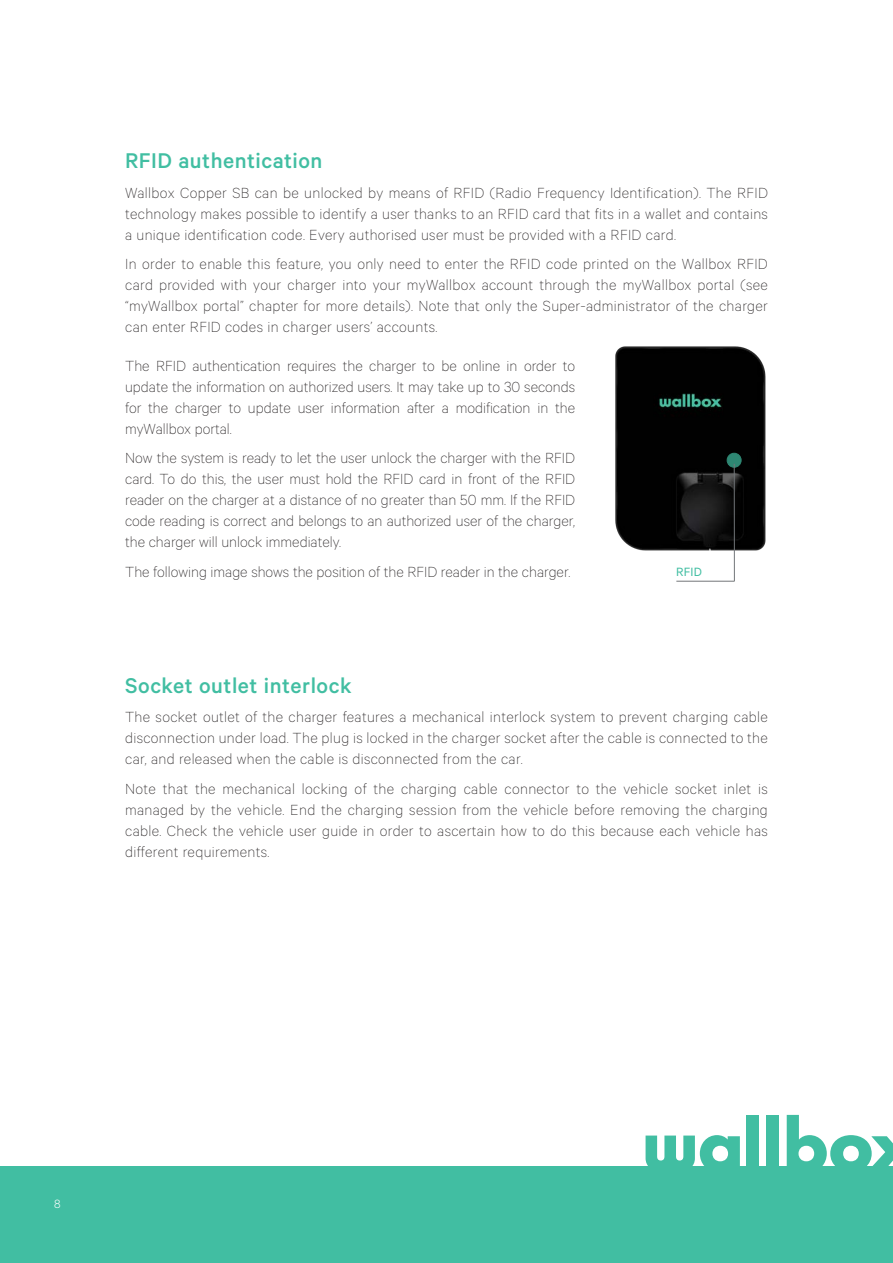
<style>
.page{position:relative;width:893px;height:1263px;background:#fff}
.page>*{position:absolute;margin:0;border:0;box-sizing:border-box;transform-origin:0 0}
.titulos{font:500 24px "Calibre";letter-spacing:.02em;color:#41bea2}
.indice{font:100 16.5px/21px "Calibre";letter-spacing:.015em;color:#231f20;text-align:justify}
.indice-2{font:13.5px "Calibre";color:#41bea2}
.t1{font:300 13.5px "Calibre";color:#fff}
</style>
<div class="page">
<div style="left:0;top:1167px;width:893px;height:96px;background:#41bea2"></div>
<svg style="left:646px;top:1135px;width:94px;height:32px"></svg>
<div style="left:747px;top:1115px;width:12px;height:56px;background:#41bea2"></div>
<div style="left:767px;top:1115px;width:12px;height:56px;background:#41bea2"></div>
<svg style="left:787px;top:1115px;width:106px;height:52px"></svg>
<img style="left:615px;top:346px;width:151px;height:218px">
<div style="left:727px;top:453px;width:14px;height:14px;background:#2e8773;border-radius:50%"></div>
<div style="left:727px;top:453px;width:14px;height:14px;border:1px solid #41bea2;border-radius:50%"></div>
<hr style="left:676px;top:581px;width:58px;height:1px;background:#727679">
<hr style="left:734px;top:464px;width:1px;height:117px;background:#727679">
<p class="titulos" style="left:125px;top:147px;width:199px">RFID authentication</p>
<p class="indice" style="left:125px;top:181px;width:644px">Wallbox Copper SB can be unlocked by means of RFID (Radio Frequency Identification). The RFID technology makes possible to identify a user thanks to an RFID card that fits in a wallet and contains a unique identification code. Every authorised user must be provided with a RFID card.</p>
<p class="indice" style="left:125px;top:253px;width:644px">In order to enable this feature, you only need to enter the RFID code printed on the Wallbox RFID card provided with your charger into your myWallbox account through the myWallbox portal (see “myWallbox portal” chapter for more details). Note that only the Super-administrator of the charger can enter RFID codes in charger users’ accounts.</p>
<p class="indice" style="left:125px;top:354px;width:452px">The RFID authentication requires the charger to be online in order to update the information on authorized users. It may take up to 30 seconds for the charger to update user information after a modification in the myWallbox portal.</p>
<p class="indice" style="left:125px;top:447px;width:452px">Now the system is ready to let the user unlock the charger with the RFID card. To do this, the user must hold the RFID card in front of the RFID reader on the charger at a distance of no greater than 50 mm. If the RFID code reading is correct and belongs to an authorized user of the charger, the charger will unlock immediately.</p>
<p class="indice" style="left:125px;top:560px;width:447px">The following image shows the position of the RFID reader in the charger.</p>
<p class="indice-2" style="left:676px;top:563px;width:28px">RFID</p>
<p class="titulos" style="left:125px;top:671px;width:228px">Socket outlet interlock</p>
<p class="indice" style="left:125px;top:706px;width:644px">The socket outlet of the charger features a mechanical interlock system to prevent charging cable disconnection under load. The plug is locked in the charger socket after the cable is connected to the car, and released when the cable is disconnected from the car.</p>
<p class="indice" style="left:125px;top:777px;width:644px">Note that the mechanical locking of the charging cable connector to the vehicle socket inlet is managed by the vehicle. End the charging session from the vehicle before removing the charging cable. Check the vehicle user guide in order to ascertain how to do this because each vehicle has different requirements.</p>
<p class="t1" style="left:54px;top:1195px;width:8px">8</p>
</div>
